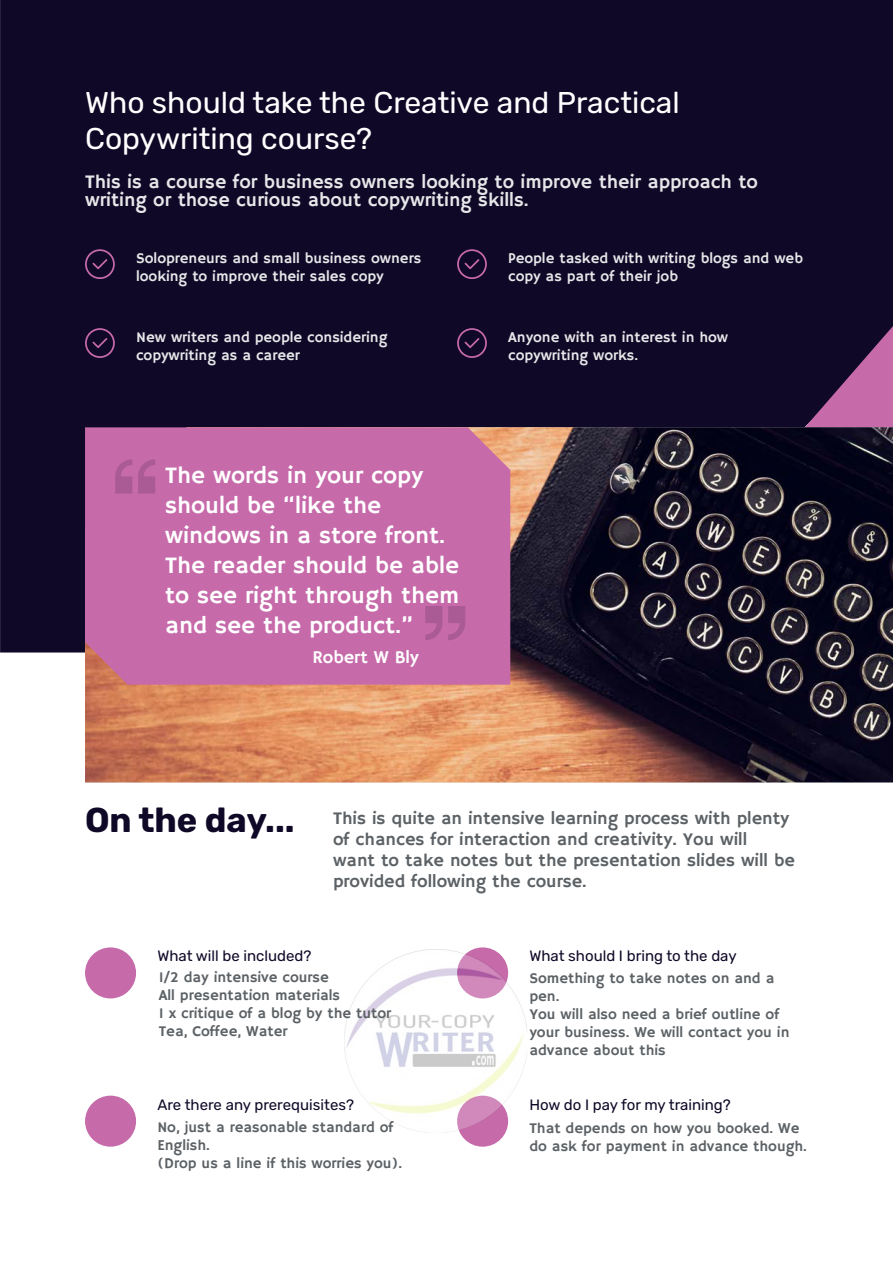
<style>
.page{position:relative;width:893px;height:1263px;background:#fff}
.page>*{position:absolute;margin:0;border:0;box-sizing:border-box;transform-origin:0 0}
.t1{font:700 34.5px "Rubik";color:#100827}
.t2{font:30px/36px "Rubik";color:#fff}
.t3{font:24px/30px "Hammersmith One";color:#fff}
.t4{font:19.5px/18px "Hammersmith One";color:#e6e7e9}
.t5{font:18px/21px "Hammersmith One";color:#5c6165}
.t6{font:18px "Hammersmith One";color:#fff}
.t7{font:15px/18px "Hammersmith One";color:#5c6165}
.t8{font:15px/18px "Hammersmith One";color:#e6e7e9}
.t9{font:15px "Rubik";color:#100827}
</style>
<div class="page">
<div style="left:0;top:0;width:893px;height:652px;background:#100827"></div>
<svg style="left:801px;top:326px;width:92px;height:101px;background:#653664"></svg>
<img style="left:85px;top:427px;width:808px;height:355px">
<div style="left:457px;top:1096px;width:51px;height:51px;background:#c66aaa;border-radius:50%"></div>
<div style="left:85px;top:1096px;width:51px;height:51px;background:#c66aaa;border-radius:50%"></div>
<div style="left:85px;top:947px;width:51px;height:51px;background:#c66aaa;border-radius:50%"></div>
<svg style="left:85px;top:328px;width:30px;height:30px"></svg>
<svg style="left:457px;top:328px;width:30px;height:30px"></svg>
<svg style="left:457px;top:249px;width:30px;height:30px"></svg>
<svg style="left:85px;top:249px;width:30px;height:30px"></svg>
<div style="left:85px;top:427px;width:425px;height:258px;background:#c66aaa"></div>
<svg style="left:448px;top:606px;width:17px;height:34px"></svg>
<svg style="left:425px;top:606px;width:17px;height:34px"></svg>
<svg style="left:115px;top:459px;width:17px;height:35px"></svg>
<svg style="left:138px;top:459px;width:17px;height:35px"></svg>
<img style="left:344px;top:950px;width:183px;height:182px">
<p class="t2" style="left:85px;top:85px;width:596px">Who should take the Creative and Practical<br>Copywriting course?</p>
<p class="t4" style="left:85px;top:174px;width:674px">This is a course for business owners looking to improve their approach to writing or those curious about copywriting skills.</p>
<p class="t8" style="left:136px;top:250px;width:287px">Solopreneurs and small business owners looking to improve their sales copy</p>
<p class="t8" style="left:136px;top:329px;width:253px">New writers and people considering copywriting as a career</p>
<p class="t3" style="left:165px;top:461px;width:296px">The words in your copy should be “like the windows in a store front.<br>The reader should be able to see right through them and see the product.”</p>
<p class="t6" style="left:312px;top:647px;width:108px">Robert W Bly</p>
<p class="t8" style="left:508px;top:250px;width:296px">People tasked with writing blogs and web copy as part of their job</p>
<p class="t8" style="left:508px;top:329px;width:222px">Anyone with an interest in how copywriting works.</p>
<p class="t1" style="left:85px;top:800px;width:211px">On the day...</p>
<p class="t5" style="left:333px;top:809px;width:463px">This is quite an intensive learning process with plenty of chances for interaction and creativity. You will<br>want to take notes but the presentation slides will be provided following the course.</p>
<p class="t9" style="left:157px;top:948px;width:156px">What will be included?</p>
<p class="t9" style="left:529px;top:948px;width:209px">What should I bring to the day</p>
<p class="t7" style="left:159px;top:969px;width:172px">1/2 day intensive course</p>
<p class="t7" style="left:159px;top:987px;width:183px">All presentation materials</p>
<p class="t7" style="left:159px;top:1005px;width:234px">1 x critique of a blog by the tutor</p>
<p class="t7" style="left:159px;top:1023px;width:130px">Tea, Coffee, Water</p>
<p class="t9" style="left:157px;top:1096px;width:198px">Are there any prerequisites?</p>
<p class="t7" style="left:157px;top:1119px;width:238px">No, just a reasonable standard of<br>English.</p>
<p class="t7" style="left:157px;top:1155px;width:246px">(Drop us a line if this worries you).</p>
<p class="t7" style="left:529px;top:970px;width:247px">Something to take notes on and a pen.</p>
<p class="t7" style="left:529px;top:1006px;width:261px">You will also need a brief outline of your business. We will contact you in advance about this</p>
<p class="t9" style="left:529px;top:1096px;width:203px">How do I pay for my training?</p>
<p class="t7" style="left:529px;top:1120px;width:279px">That depends on how you booked. We do ask for payment in advance though.</p>
</div>
